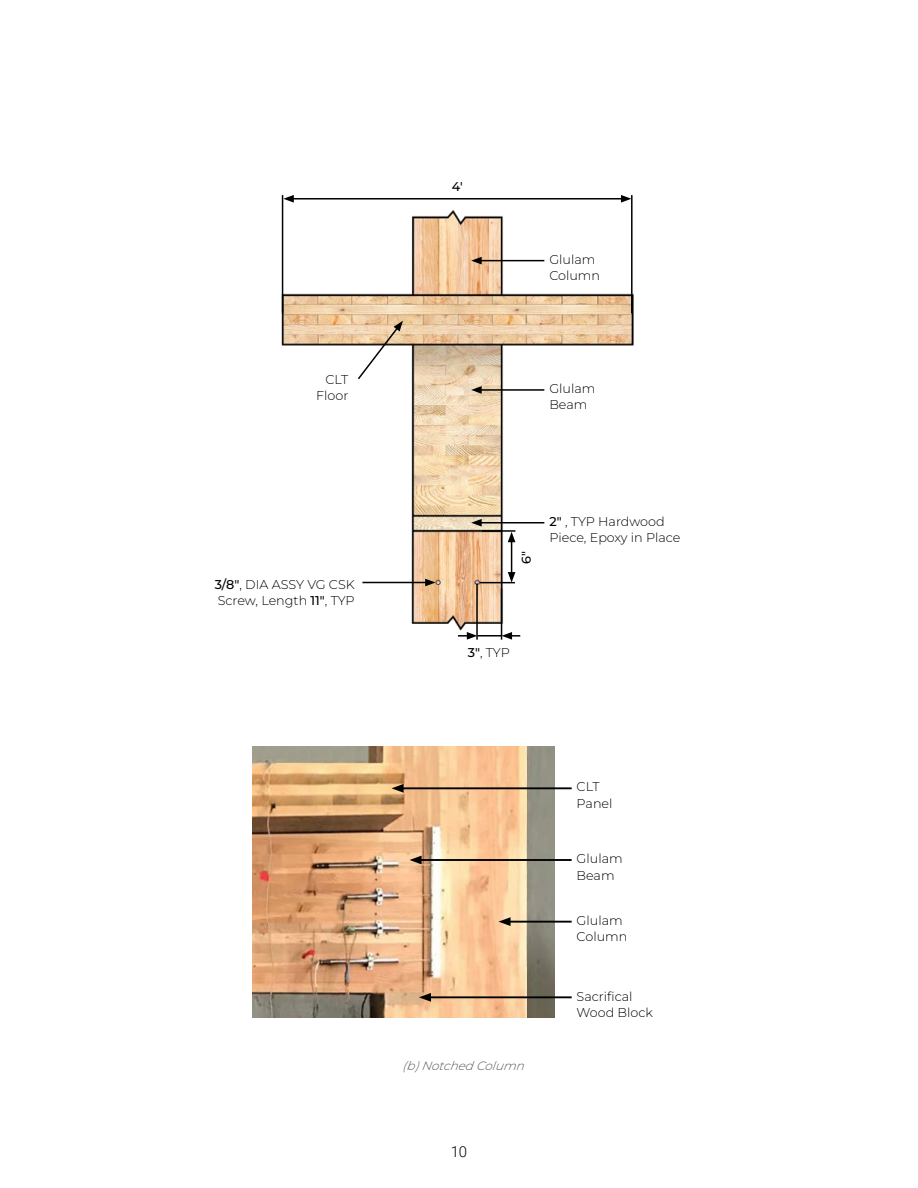
<style>
.page{position:relative;width:918px;height:1188px;background:#fff}
.page>*{position:absolute;margin:0;border:0;box-sizing:border-box;transform-origin:0 0}
.t1{font:300 15px "Roboto";color:#000}
.t2{font:100 12.75px/16.5px "Montserrat";color:#000}
.t3{font:italic 100 12px "Montserrat";color:#58595b}
</style>
<div class="page">
<img style="left:253px;top:746px;width:301px;height:271px">
<hr style="left:418px;top:859px;width:154px;height:2px;background:#000101">
<svg style="left:410px;top:856px;width:12px;height:8px"></svg>
<hr style="left:428px;top:996px;width:144px;height:2px;background:#000101">
<svg style="left:419px;top:993px;width:12px;height:9px"></svg>
<hr style="left:400px;top:787px;width:172px;height:2px;background:#000101">
<svg style="left:392px;top:784px;width:12px;height:9px"></svg>
<hr style="left:507px;top:921px;width:65px;height:2px;background:#000101">
<svg style="left:498px;top:917px;width:13px;height:9px"></svg>
<img style="left:281px;top:195px;width:353px;height:445px">
<hr style="left:479px;top:260px;width:65px;height:1px;background:#000101">
<svg style="left:471px;top:257px;width:11px;height:7px"></svg>
<hr style="left:479px;top:389px;width:65px;height:2px;background:#000101">
<svg style="left:471px;top:386px;width:11px;height:8px"></svg>
<hr style="left:479px;top:522px;width:65px;height:1px;background:#000101">
<svg style="left:471px;top:519px;width:11px;height:8px"></svg>
<hr style="left:362px;top:582px;width:65px;height:1px;background:#000101">
<svg style="left:425px;top:579px;width:11px;height:7px"></svg>
<svg style="left:356px;top:321px;width:47px;height:60px"></svg>
<hr style="left:478px;top:635px;width:24px;height:2px;background:#000101">
<svg style="left:458px;top:632px;width:18px;height:8px"></svg>
<svg style="left:502px;top:632px;width:18px;height:8px"></svg>
<hr style="left:476px;top:583px;width:2px;height:57px;background:#000101">
<hr style="left:282px;top:195px;width:1px;height:118px;background:#000101">
<hr style="left:631px;top:195px;width:2px;height:118px;background:#000101">
<hr style="left:501px;top:589px;width:1px;height:51px;background:#000101">
<hr style="left:511px;top:540px;width:1px;height:34px;background:#000101">
<svg style="left:508px;top:532px;width:7px;height:10px"></svg>
<svg style="left:508px;top:572px;width:7px;height:10px"></svg>
<hr style="left:480px;top:582px;width:35px;height:1px;background:#000101">
<hr style="left:482px;top:530px;width:33px;height:2px;background:#000101">
<hr style="left:292px;top:198px;width:331px;height:2px;background:#000101">
<svg style="left:621px;top:195px;width:10px;height:8px"></svg>
<svg style="left:283px;top:195px;width:11px;height:8px"></svg>
<p class="t2" style="left:316px;top:371px;width:34px;text-align:right">CLT<br>Floor</p>
<p class="t2" style="left:215px;top:575px;width:142px">3/8", DIA ASSY VG CSK<br>Screw, Length 11", TYP</p>
<p class="t2" style="left:452px;top:178px;width:12px">4'</p>
<p class="t2" style="left:549px;top:250px;width:52px">Glulam<br>Column</p>
<p class="t2" style="left:549px;top:380px;width:48px">Glulam<br>Beam</p>
<p class="t2" style="left:518px;top:564px;width:14px;rotate:-90deg">6"</p>
<p class="t2" style="left:549px;top:513px;width:133px">2" , TYP Hardwood<br>Piece, Epoxy in Place</p>
<p class="t2" style="left:468px;top:644px;width:43px">3", TYP</p>
<p class="t3" style="left:403px;top:1058px;width:126px">(b)Notched Column</p>
<p class="t1" style="left:451px;top:1141px;width:18px">10</p>
<p class="t2" style="left:577px;top:778px;width:37px">CLT<br>Panel</p>
<p class="t2" style="left:577px;top:850px;width:48px">Glulam<br>Beam</p>
<p class="t2" style="left:577px;top:912px;width:52px">Glulam<br>Column</p>
<p class="t2" style="left:577px;top:988px;width:78px">Sacrifical<br>Wood Block</p>
</div>
